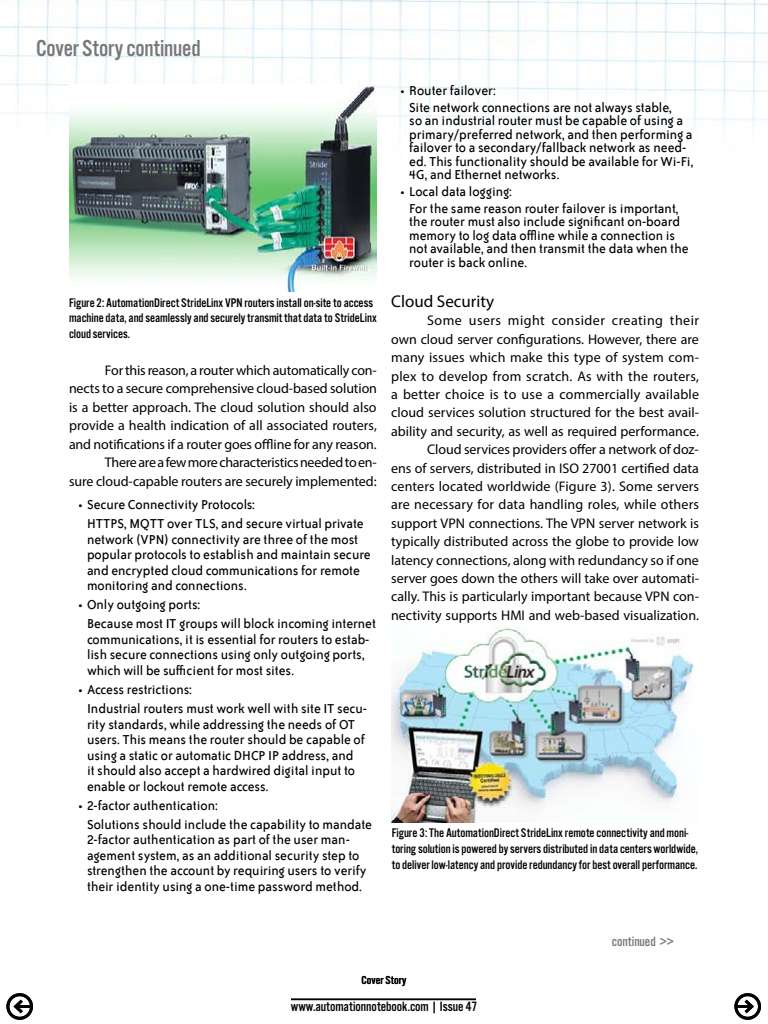
<style>
.page{position:relative;width:768px;height:1024px;background:#fff}
.page>*{position:absolute;margin:0;border:0;box-sizing:border-box;transform-origin:0 0}
.t1{font:24px "Alternate Got No 3 D";letter-spacing:-.01em;color:#78787a}
.t2{font:17px "Myriad Pro";color:#000}
.t3{font:15px/15.5px "Bailey Sans ITC Com";color:#000}
.t4{font:14px/18.4px "Myriad Pro";color:#000;text-align:right}
.t5{font:14px "Alternate Got No 3 D";letter-spacing:-.005em;color:#000}
.t6{font:14px "Alternate Got No 3 D";letter-spacing:-.005em;color:#78787a}
.t7{font:13px/15.6px "Alternate Got No 3 D";letter-spacing:-.005em;color:#000}
.t8{font:12px "Alternate Got No 3 D";letter-spacing:.005em;color:#000}
</style>
<div class="page">
<img style="left:0;top:0;width:768px;height:1020px">
<div style="left:6px;top:993px;width:27px;height:27px;border:3px solid #000;border-radius:50%"></div>
<hr style="left:16px;top:1005px;width:16px;height:3px;background:#000">
<svg style="left:11px;top:997px;width:15px;height:19px"></svg>
<div style="left:734px;top:993px;width:27px;height:27px;border:3px solid #000;border-radius:50%"></div>
<hr style="left:735px;top:1005px;width:17px;height:3px;background:#000">
<svg style="left:741px;top:997px;width:15px;height:19px"></svg>
<hr style="left:291px;top:999px;width:185px;height:1px;background:#000">
<img style="left:69px;top:84px;width:308px;height:207px">
<img style="left:391px;top:625px;width:307px;height:198px">
<h1 class="t1" style="left:36px;top:35px;width:166px">Cover Story continued</h1>
<p class="t7" style="left:69px;top:295px;width:309px">Figure 2: AutomationDirect StrideLinx VPN routers install on-site to access machine data, and seamlessly and securely transmit that data to StrideLinx cloud services.</p>
<p class="t4" style="left:69px;top:361px;width:310px">For this reason, a router which automatically con-<br>nects to a secure comprehensive cloud-based solution is a better approach. The cloud solution should also provide a health indication of all associated routers, and notifications if a router goes offline for any reason.<br>There are a few more characteristics needed to en-<br>sure cloud-capable routers are securely implemented:</p>
<p class="t3" style="left:87px;top:495px;width:278px;line-height:19.1px;text-indent:-9px">• Secure Connectivity Protocols:<br>HTTPS, MQTT over TLS, and secure virtual private</p>
<p class="t3" style="left:87px;top:531px;width:285px">network (VPN) connectivity are three of the most popular protocols to establish and maintain secure and encrypted cloud communications for remote monitoring and connections.</p>
<p class="t3" style="left:87px;top:595px;width:291px;line-height:19.1px;text-indent:-9px">• Only outgoing ports:<br>Because most IT groups will block incoming internet</p>
<p class="t3" style="left:87px;top:632px;width:284px">communications, it is essential for routers to estab&shy;lish secure connections using only outgoing ports, which will be sufficient for most sites.</p>
<p class="t3" style="left:87px;top:680px;width:282px;line-height:19.1px;text-indent:-9px">• Access restrictions:<br>Industrial routers must work well with site IT secu-</p>
<p class="t3" style="left:87px;top:716px;width:279px">rity standards, while addressing the needs of OT users. This means the router should be capable of using a static or automatic DHCP IP address, and<br>it should also accept a hardwired digital input to enable or lockout remote access.</p>
<p class="t3" style="left:87px;top:796px;width:287px;line-height:19.1px;text-indent:-9px">• 2-factor authentication:<br>Solutions should include the capability to mandate</p>
<p class="t3" style="left:87px;top:832px;width:281px">2-factor authentication as part of the user man&shy;agement system, as an additional security step to strengthen the account by requiring users to verify their identity using a one-time password method.</p>
<p class="t3" style="left:409px;top:82px;width:264px;line-height:17px;text-indent:-9px">• Router failover:<br>Site network connections are not always stable,</p>
<p class="t3" style="left:409px;top:114px;width:286px;line-height:13.4px">so an industrial router must be capable of using a primary/preferred network, and then performing a failover to a secondary/fallback network as need&shy;ed. This functionality should be available for Wi-Fi, 4G, and Ethernet networks.</p>
<p class="t3" style="left:409px;top:183px;width:271px;line-height:17px;text-indent:-9px">• Local data logging:<br>For the same reason router failover is important,</p>
<p class="t3" style="left:409px;top:215px;width:281px;line-height:13.4px">the router must also include significant on-board memory to log data offline while a connection is not available, and then transmit the data when the router is back online.</p>
<p class="t2" style="left:391px;top:291px;width:105px">Cloud Security</p>
<p class="t4" style="left:391px;top:311px;width:309px">Some users might consider creating their<br>own cloud server configurations. However, there are many issues which make this type of system com&shy;plex to develop from scratch. As with the routers, a better choice is to use a commercially available cloud services solution structured for the best avail&shy;ability and security, as well as required performance.<br>Cloud services providers offer a network of doz-<br>ens of servers, distributed in ISO 27001 certified data centers located worldwide (Figure 3). Some servers are necessary for data handling roles, while others support VPN connections. The VPN server network is typically distributed across the globe to provide low latency connections, along with redundancy so if one server goes down the others will take over automati&shy;cally. This is particularly important because VPN con&shy;nectivity supports HMI and web-based visualization.</p>
<p class="t7" style="left:392px;top:826px;width:308px">Figure 3: The AutomationDirect StrideLinx remote connectivity and moni&shy;toring solution is powered by servers distributed in data centers worldwide, to deliver low-latency and provide redundancy for best overall performance.</p>
<p class="t6" style="left:612px;top:934px;width:63px">continued &gt;&gt;</p>
<p class="t8" style="left:362px;top:974px;width:46px">Cover Story</p>
<p class="t5" style="left:291px;top:999px;width:188px">www.automationnotebook.com | Issue 47</p>
</div>
